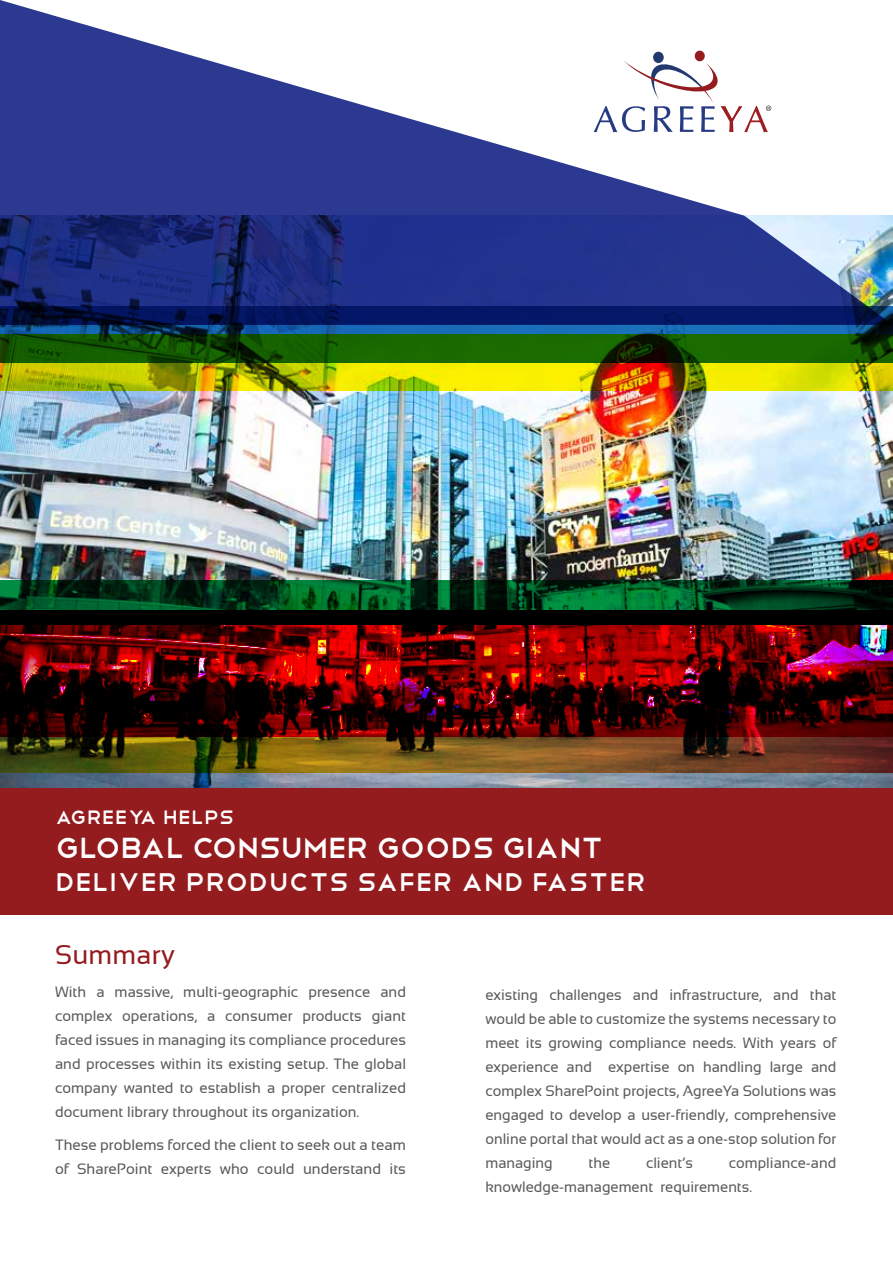
<style>
.page{position:relative;width:893px;height:1263px;background:#fff}
.page>*{position:absolute;margin:0;border:0;box-sizing:border-box;transform-origin:0 0}
.t1{font:38.1px "Telegrafico";letter-spacing:-.025em;color:#fff}
.t2{font:33.6px "Telegrafico";color:#fff}
.t3{font:27px "Sansation";letter-spacing:.01em;color:#941b1e}
.t4{font:25.5px "Telegrafico";color:#fff}
.t5{font:15px/24px "Sansation";color:#58595b;text-align:justify}
</style>
<div class="page">
<img style="left:0;top:391px;width:893px;height:397px">
<svg style="left:0;top:580px;width:893px;height:30px"></svg>
<svg style="left:0;top:610px;width:893px;height:105px"></svg>
<div style="left:0;top:788px;width:893px;height:126px;background:#941b1e"></div>
<img style="left:0;top:715px;width:893px;height:57px">
<svg style="left:0;top:363px;width:893px;height:28px"></svg>
<svg style="left:0;top:325px;width:893px;height:38px;fill:#176700"></svg>
<svg style="left:0;top:0;width:893px;height:325px"></svg>
<div style="left:653px;top:52px;width:11px;height:11px;background:#21396f;border-radius:50%"></div>
<div style="left:695px;top:51px;width:10px;height:10px;background:#941b1e;border-radius:50%"></div>
<svg style="left:594px;top:59px;width:177px;height:73px"></svg>
<h3 class="t4" style="left:55px;top:800px;width:181px">AgreeYa Helps</h3>
<h1 class="t1" style="left:55px;top:822px;width:550px">Global Consumer Goods Giant</h1>
<h2 class="t2" style="left:55px;top:860px;width:593px">Deliver Products Safer and Faster</h2>
<h3 class="t3" style="left:55px;top:939px;width:121px">Summary</h3>
<p class="t5" style="left:55px;top:979px;width:352px">With a massive, multi-geographic presence and complex operations, a consumer products giant faced issues in managing its compliance procedures and processes within its existing setup. The global company wanted to establish a proper centralized document library throughout its organization.</p>
<p class="t5" style="left:55px;top:1132px;width:352px">These problems forced the client to seek out a team of SharePoint experts who could understand its</p>
<p class="t5" style="left:485px;top:982px;width:352px">existing challenges and infrastructure, and that would be able to customize the systems necessary to meet its growing compliance needs. With years of experience and expertise on handling large and complex SharePoint projects, AgreeYa Solutions was engaged to develop a user-friendly, comprehensive online portal that would act as a one-stop solution for managing</p>
<p class="t5" style="left:485px;top:1150px;width:352px;text-indent:243px">compliance-and knowledge-management requirements.</p>
<p class="t5" style="left:589px;top:1150px;width:23px">the</p>
<p class="t5" style="left:646px;top:1150px;width:49px">client’s</p>
</div>
